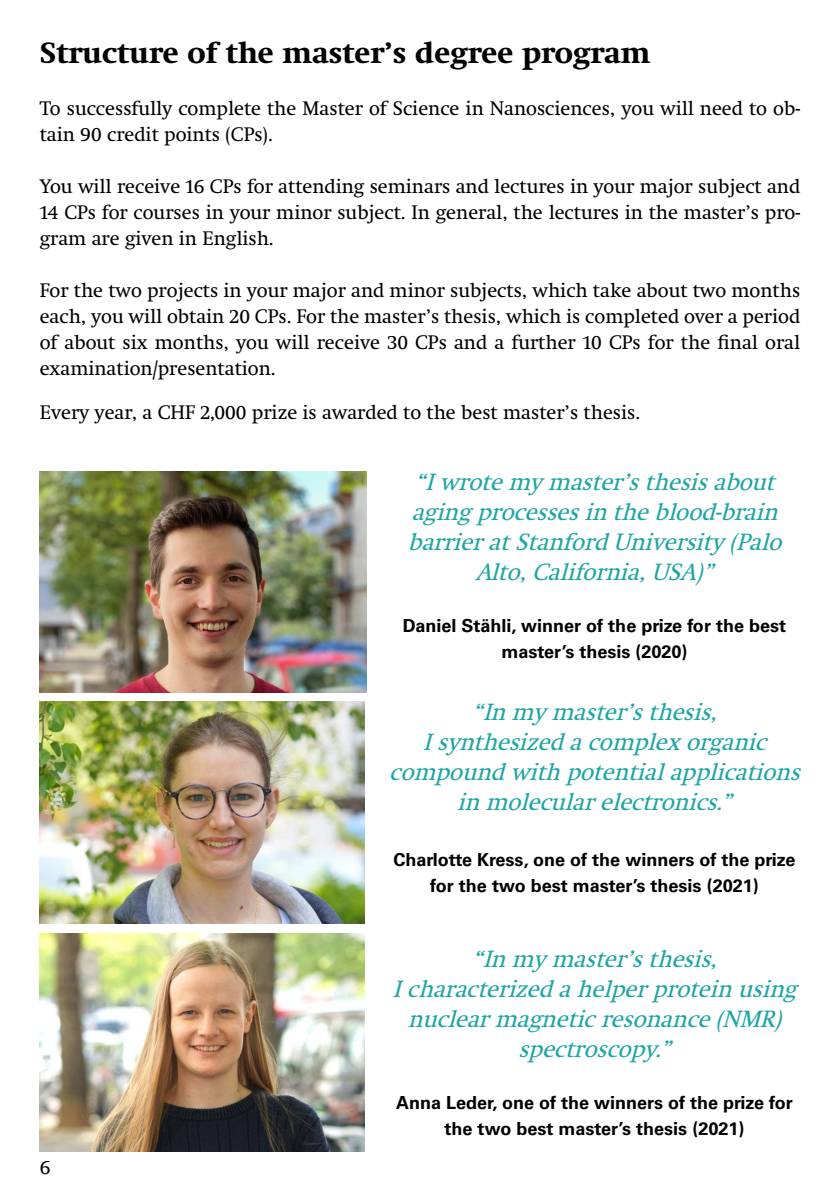
<style>
.page{position:relative;width:840px;height:1191px;background:#fff}
.page>*{position:absolute;margin:0;border:0;box-sizing:border-box;transform-origin:0 0}
.t1{font:700 30px "Swift Neue LT Pro";color:#000}
.t2{font:italic 24px/30px "Swift Neue LT Pro";color:#1ea5a5;text-align:center}
.t3{font:20px/26px "Swift Neue LT Pro";color:#000;text-align:justify}
.t4{font:700 18px/26px "Univers LT Std";color:#000;text-align:center}
</style>
<div class="page">
<img style="left:40px;top:471px;width:326px;height:221px">
<img style="left:40px;top:702px;width:324px;height:221px">
<img style="left:40px;top:933px;width:324px;height:218px">
<h1 class="t1" style="left:40px;top:35px;width:612px">Structure of the master’s degree program</h1>
<p class="t3" style="left:40px;top:95px;width:761px">To successfully complete the Master of Science in Nanosciences, you will need to ob&shy;tain 90 credit points (CPs).</p>
<p class="t3" style="left:40px;top:173px;width:761px">You will receive 16 CPs for attending seminars and lectures in your major subject and 14 CPs for courses in your minor subject. In general, the lectures in the master’s pro&shy;gram are given in English.</p>
<p class="t3" style="left:40px;top:277px;width:761px">For the two projects in your major and minor subjects, which take about two months each, you will obtain 20 CPs. For the master’s thesis, which is completed over a period of about six months, you will receive 30 CPs and a further 10 CPs for the final oral examination/presentation.</p>
<p class="t3" style="left:40px;top:399px;width:601px">Every year, a CHF 2,000 prize is awarded to the best master’s thesis.</p>
<p class="t2" style="left:407px;top:466px;width:382px">“Iwrotemy master’sthesisabout agingprocessesin theblood-brain barrieratStanfordUniversity (Palo<br>Alto,California,USA)”</p>
<p class="t4" style="left:402px;top:612px;width:384px">Daniel Stähli, winner of the prize for the best master’s thesis (2020)</p>
<p class="t2" style="left:389px;top:697px;width:419px">“In my master’sthesis,<br>Isynthesizedacomplexorganic compoundwith potentialapplications in molecularelectronics.”</p>
<p class="t4" style="left:393px;top:847px;width:403px">Charlotte Kress, one of the winners of the prize for the two best master’s thesis (2021)</p>
<p class="t3" style="left:40px;top:1153px;width:12px">6</p>
<p class="t2" style="left:393px;top:943px;width:412px">“In my master’sthesis,<br>Icharacterizedahelperprotein using nuclearmagneticresonance(NMR) spectroscopy.”</p>
<p class="t4" style="left:396px;top:1089px;width:398px">Anna Leder, one of the winners of the prize for the two best master’s thesis (2021)</p>
</div>
